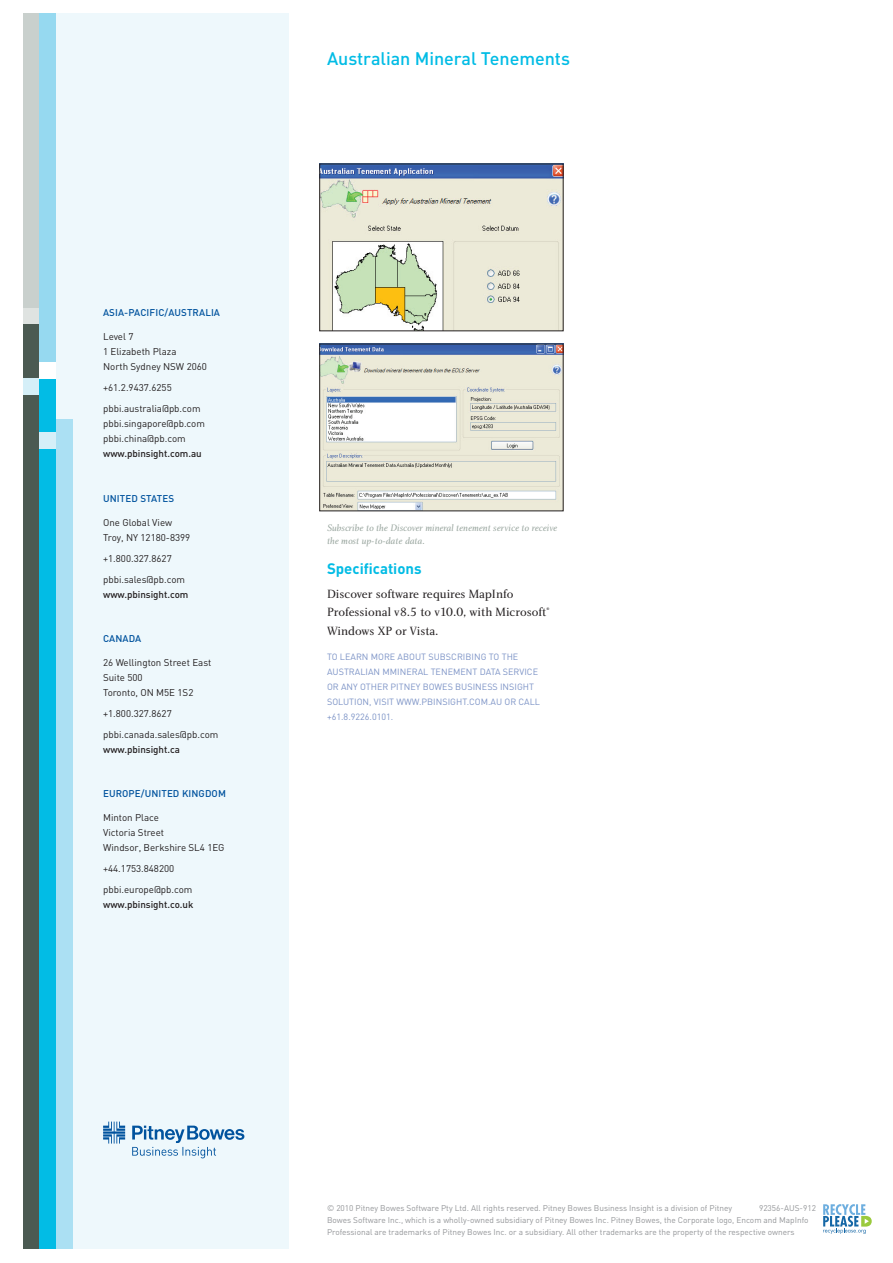
<style>
.page{position:relative;width:893px;height:1263px;background:#fff}
.page>*{position:absolute;margin:0;border:0;box-sizing:border-box;transform-origin:0 0}
.t1{font:500 18px "DIN";color:#02bce5}
.t2{font:700 15px "DIN";color:#02bce5}
.t3{font:12.3px/18.6px "Charlotte Book Plain";color:#231f20}
.t4{font:9.75px/15px "DIN";color:#231f20}
.t5{font:9.75px/13.5px "Charlotte Book Italic Plain";color:#99a69f}
.t6{font:500 9.75px "DIN";color:#231f20}
.t7{font:500 9.75px "DIN";letter-spacing:.01em;color:#01539e}
.t8{font:9px "DIN";color:#7c93c6}
.t9{font:8.25px/12px "DIN";color:#939598}
.t10{font:500 3.45px "DIN";color:#231f20}
</style>
<div class="page">
<div style="left:58px;top:14px;width:231px;height:1235px;background:#eef8fc"></div>
<div style="left:23px;top:14px;width:17px;height:294px;background:#c9d0cd"></div>
<div style="left:23px;top:308px;width:17px;height:16px;background:#dfe3e1"></div>
<div style="left:23px;top:325px;width:17px;height:924px;background:#4b5a52"></div>
<div style="left:23px;top:378px;width:17px;height:16px;background:#d5eff8"></div>
<div style="left:40px;top:14px;width:16px;height:349px;background:#96d9f0"></div>
<div style="left:40px;top:370px;width:16px;height:879px;background:#02bce5"></div>
<div style="left:40px;top:362px;width:16px;height:16px;background:#fff"></div>
<div style="left:40px;top:432px;width:16px;height:16px;background:#d5eff8"></div>
<div style="left:56px;top:14px;width:17px;height:420px;background:#eef8fc"></div>
<div style="left:56px;top:420px;width:17px;height:829px;background:#abe0f3"></div>
<svg style="left:103px;top:1121px;width:141px;height:37px"></svg>
<svg style="left:823px;top:1204px;width:49px;height:30px"></svg>
<img style="left:321px;top:346px;width:240px;height:163px">
<img style="left:321px;top:166px;width:240px;height:163px">
<p class="t7" style="left:103px;top:307px;width:91px">ASIA-PACI FI C/AUSTRALIA</p>
<p class="t4" style="left:103px;top:329px;width:105px">Level 7<br>1 Elizabeth Plaza<br>North Sydney NSW 2060</p>
<p class="t4" style="left:103px;top:377px;width:99px;line-height:21px">+61.2.9437.6255 pbbi.australia@pb.com</p>
<p class="t4" style="left:103px;top:416px;width:103px">pbbi.singapore@pb.com pbbi.china@pb.com</p>
<p class="t6" style="left:103px;top:448px;width:100px">www.pbinsight.com.au</p>
<p class="t7" style="left:103px;top:492px;width:73px">UNITED STATES</p>
<p class="t4" style="left:103px;top:514px;width:89px">One Global View<br>Troy, NY 12180-8399</p>
<p class="t4" style="left:103px;top:547px;width:83px;line-height:21px">+1.800.327.8627 pbbi.sales@pb.com</p>
<p class="t6" style="left:103px;top:588px;width:87px">www.pbinsight.com</p>
<p class="t7" style="left:103px;top:632px;width:14px">CANA</p>
<p class="t7" style="left:129px;top:632px;width:14px">DA</p>
<p class="t4" style="left:103px;top:655px;width:110px">26 Wellington Street East<br>Suite 500<br>Toronto, ON M5E 1S2</p>
<p class="t4" style="left:103px;top:703px;width:117px;line-height:21px">+1.800.327.8627 pbbi.canada.sales@pb.com</p>
<p class="t6" style="left:103px;top:743px;width:78px">www.pbinsight.ca</p>
<p class="t7" style="left:103px;top:787px;width:20px">EUROP</p>
<p class="t7" style="left:135px;top:787px;width:85px">E/UNITED KINGDOM</p>
<p class="t4" style="left:103px;top:810px;width:123px">Minton Place<br>Victoria Street<br>Windsor, Berkshire SL4 1EG</p>
<p class="t4" style="left:103px;top:858px;width:91px;line-height:21px">+44.1753.848200 pbbi.europe@pb.com</p>
<p class="t6" style="left:103px;top:898px;width:92px">www.pbinsight.co.uk</p>
<h1 class="t1" style="left:327px;top:47px;width:245px">Australian Mineral Tenements</h1>
<p class="t5" style="left:327px;top:521px;width:232px">Subscribe to the Discover mineral tenement service to receive the most up-to-date data.</p>
<h2 class="t2" style="left:327px;top:559px;width:96px">Specifications</h2>
<p class="t3" style="left:327px;top:585px;width:221px">Discover software requires MapInfo<br>Professional v8.5 to v10.0, with Microsoft</p>
<p class="t10" style="left:546px;top:606px;width:5px">®</p>
<p class="t3" style="left:327px;top:622px;width:113px">Windows XP or Vista.</p>
<p class="t8" style="left:327px;top:651px;width:78px">Tolearnmoreabout</p>
<p class="t8" style="left:428px;top:651px;width:7px">subsc</p>
<p class="t8" style="left:457px;top:651px;width:12px">ribing</p>
<p class="t8" style="left:489px;top:651px;width:30px">to the</p>
<p class="t8" style="left:327px;top:666px;width:12px">Aust</p>
<p class="t8" style="left:349px;top:666px;width:12px">ralian</p>
<p class="t8" style="left:382px;top:666px;width:60px">m Mineral Tenement</p>
<p class="t8" style="left:480px;top:666px;width:12px">data</p>
<p class="t8" style="left:503px;top:666px;width:23px">se rvice</p>
<p class="t8" style="left:327px;top:681px;width:21px">or any</p>
<p class="t8" style="left:360px;top:681px;width:42px">other Pitney</p>
<p class="t8" style="left:423px;top:681px;width:13px">Bowes</p>
<p class="t8" style="left:455px;top:681px;width:13px">Business</p>
<p class="t8" style="left:500px;top:681px;width:9px">Insig</p>
<p class="t8" style="left:523px;top:681px;width:11px">ht</p>
<p class="t8" style="left:327px;top:696px;width:7px">solution</p>
<p class="t8" style="left:369px;top:696px;width:10px">, visit</p>
<p class="t8" style="left:396px;top:696px;width:9px">www</p>
<p class="t8" style="left:419px;top:696px;width:9px">.pbinsig</p>
<p class="t8" style="left:456px;top:696px;width:20px">ht.com</p>
<p class="t8" style="left:488px;top:696px;width:37px">.au or call</p>
<p class="t8" style="left:327px;top:711px;width:68px">+61.8.9226.0101.</p>
<p class="t9" style="left:327px;top:1202px;width:490px;text-indent:432px">92356-AUS-912<br>Bowes Software Inc., which is a wholly-owned subsidiary of Pitney Bowes Inc. Pitney Bowes, the Corporate logo, Encom and MapInfo<br>Professional are trademarks of Pitney Bowes Inc. or a subsidiary. All other trademarks are the property of the respective owners</p>
<p class="t9" style="left:327px;top:1202px;width:407px">© 2010 Pitney Bowes Software Pty Ltd. All rights reserved. Pitney Bowes Business Insight is a division of Pitney</p>
</div>
